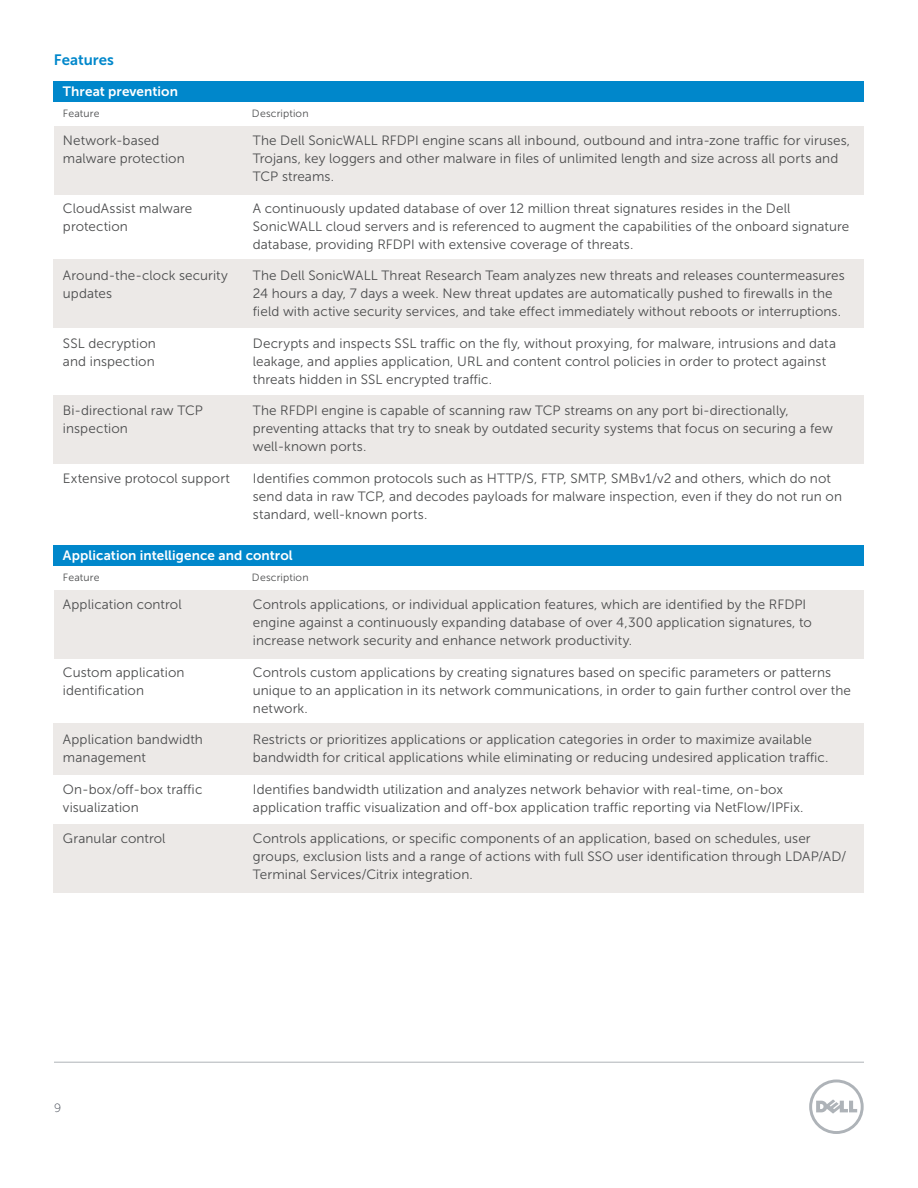
<style>
.page{position:relative;width:918px;height:1188px;background:#fff}
.page>*{position:absolute;margin:0;border:0;box-sizing:border-box;transform-origin:0 0}
.t1{font:15px "Museo Sans For Dell 700";color:#0087cb}
.t2{font:13.5px/18px "Museo Sans For Dell 300";letter-spacing:.005em;color:#4b4c4d}
.t3{font:13.5px "Museo Sans For Dell 700";letter-spacing:.01em;color:#fff}
.t4{font:12px "Museo Sans For Dell 100";color:#3e444f}
.t5{font:10.5px "Museo Sans For Dell 300";letter-spacing:.015em;color:#4b4c4d}
</style>
<div class="page">
<div style="left:54px;top:81px;width:810px;height:21px;background:#0087cb"></div>
<div style="left:54px;top:545px;width:810px;height:21px;background:#0087cb"></div>
<div style="left:54px;top:126px;width:810px;height:69px;background:#ece9e7"></div>
<div style="left:54px;top:590px;width:810px;height:69px;background:#ece9e7"></div>
<div style="left:54px;top:395px;width:810px;height:69px;background:#ece9e7"></div>
<div style="left:54px;top:259px;width:810px;height:69px;background:#ece9e7"></div>
<div style="left:54px;top:724px;width:810px;height:51px;background:#ece9e7"></div>
<div style="left:54px;top:824px;width:810px;height:69px;background:#ece9e7"></div>
<hr style="left:54px;top:1062px;width:810px;height:1px;background:#aeb3b8">
<svg style="left:809px;top:1080px;width:55px;height:54px"></svg>
<p class="t1" style="left:54px;top:52px;width:61px">Features</p>
<p class="t3" style="left:63px;top:83px;width:117px">Threat prevention</p>
<p class="t5" style="left:63px;top:107px;width:38px">Feature</p>
<p class="t5" style="left:252px;top:107px;width:58px">Description</p>
<p class="t2" style="left:63px;top:132px;width:123px">Network-based malware protection</p>
<p class="t2" style="left:63px;top:199px;width:131px">CloudAssist malware protection</p>
<p class="t2" style="left:63px;top:267px;width:166px">Around-the-clock security updates</p>
<p class="t2" style="left:63px;top:334px;width:94px">SSL decryption and inspection</p>
<p class="t2" style="left:63px;top:402px;width:141px">Bi-directional raw TCP inspection</p>
<p class="t2" style="left:63px;top:469px;width:169px">Extensive protocol support</p>
<p class="t2" style="left:253px;top:132px;width:599px">The Dell SonicWALL RFDPI engine scans all inbound, outbound and intra-zone traffic for viruses,<br>Trojans, key loggers and other malware in files of unlimited length and size across all ports and<br>TCP streams.</p>
<p class="t2" style="left:253px;top:199px;width:598px">A continuously updated database of over 12 million threat signatures resides in the Dell<br>SonicWALL cloud servers and is referenced to augment the capabilities of the onboard signature database, providing RFDPI with extensive coverage of threats.</p>
<p class="t2" style="left:253px;top:267px;width:593px">The Dell SonicWALL Threat Research Team analyzes new threats and releases countermeasures<br>24 hours a day, 7 days a week. New threat updates are automatically pushed to firewalls in the field with active security services, and take effect immediately without reboots or interruptions.</p>
<p class="t2" style="left:253px;top:334px;width:585px">Decrypts and inspects SSL traffic on the fly, without proxying, for malware, intrusions and data leakage, and applies application, URL and content control policies in order to protect against threats hidden in SSL encrypted traffic.</p>
<p class="t2" style="left:253px;top:402px;width:581px">The RFDPI engine is capable of scanning raw TCP streams on any port bi-directionally, preventing attacks that try to sneak by outdated security systems that focus on securing a few well-known ports.</p>
<p class="t2" style="left:253px;top:469px;width:591px">Identifies common protocols such as HTTP/S, FTP, SMTP, SMBv1/v2 and others, which do not send data in raw TCP, and decodes payloads for malware inspection, even if they do not run on standard, well-known ports.</p>
<p class="t3" style="left:63px;top:548px;width:231px">Application intelligence and control</p>
<p class="t5" style="left:63px;top:572px;width:38px">Feature</p>
<p class="t5" style="left:252px;top:572px;width:58px">Description</p>
<p class="t2" style="left:63px;top:596px;width:120px">Application control</p>
<p class="t2" style="left:63px;top:663px;width:123px">Custom application identification</p>
<p class="t2" style="left:63px;top:731px;width:141px">Application bandwidth management</p>
<p class="t2" style="left:63px;top:780px;width:141px">On-box/off-box traffic visualization</p>
<p class="t2" style="left:63px;top:830px;width:104px">Granular control</p>
<p class="t2" style="left:253px;top:596px;width:560px">Controls applications, or individual application features, which are identified by the RFDPI engine against a continuously expanding database of over 4,300 application signatures, to increase network security and enhance network productivity.</p>
<p class="t2" style="left:253px;top:663px;width:600px">Controls custom applications by creating signatures based on specific parameters or patterns unique to an application in its network communications, in order to gain further control over the network.</p>
<p class="t2" style="left:253px;top:731px;width:577px">Restricts or prioritizes applications or application categories in order to maximize available bandwidth for critical applications while eliminating or reducing undesired application traffic.</p>
<p class="t2" style="left:253px;top:780px;width:552px">Identifies bandwidth utilization and analyzes network behavior with real-time, on-box application traffic visualization and off-box application traffic reporting via NetFlow/IPFix.</p>
<p class="t2" style="left:253px;top:830px;width:595px">Controls applications, or specific components of an application, based on schedules, user groups, exclusion lists and a range of actions with full SSO user identification through LDAP/AD/<br>Terminal Services/Citrix integration.</p>
<p class="t4" style="left:54px;top:1101px;width:9px">9</p>
</div>
